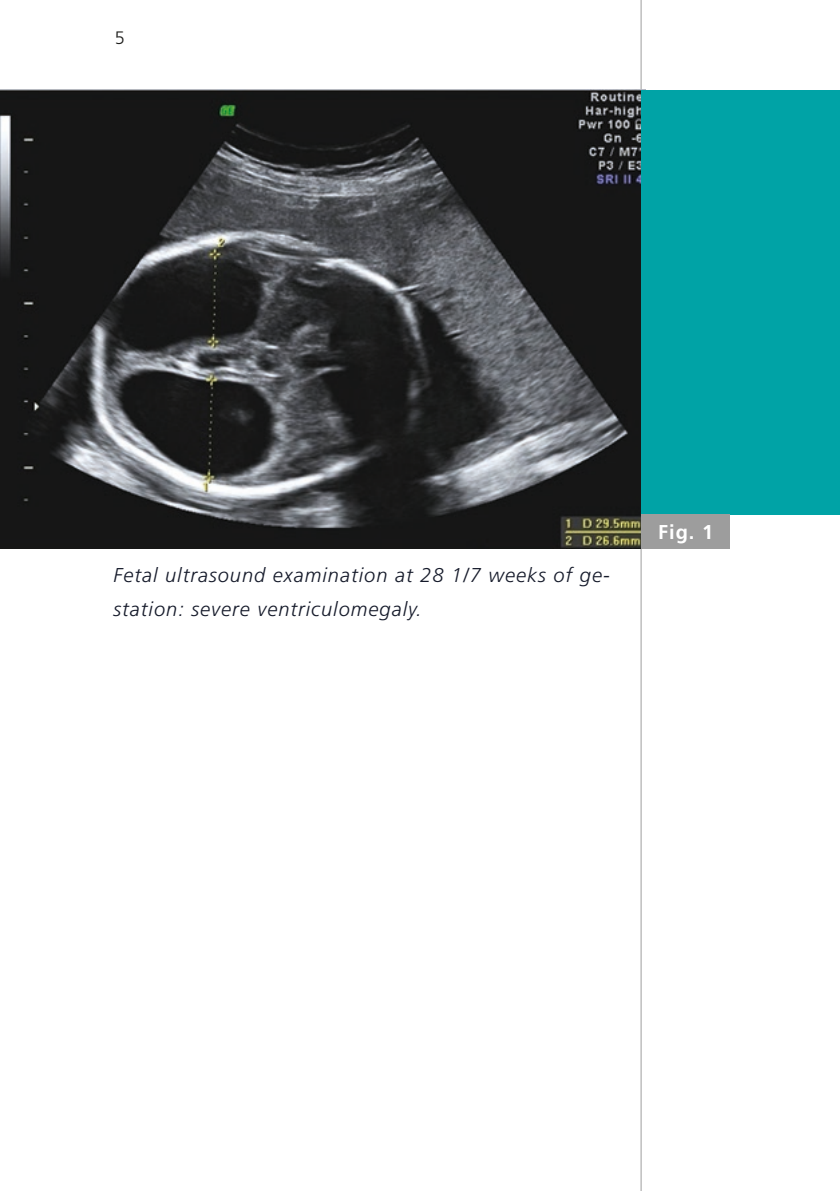
<style>
.page{position:relative;width:840px;height:1191px;background:#fff}
.page>*{position:absolute;margin:0;border:0;box-sizing:border-box;transform-origin:0 0}
.t1{font:italic 300 20px/34px "Frutiger LT Std";letter-spacing:.05em;color:#161b2b}
.t2{font:700 20px "Frutiger LT Std";color:#fff}
.t3{font:300 18px "Frutiger LT Std";color:#1d1d1b}
</style>
<div class="page">
<hr style="left:640px;top:0;width:1px;height:1191px;background:#9d9d9d">
<img style="left:0;top:90px;width:641px;height:458px">
<div style="left:641px;top:90px;width:198px;height:424px;background:#00a3a6"></div>
<div style="left:641px;top:514px;width:88px;height:34px;background:#9d9d9d"></div>
<p class="t3" style="left:115px;top:28px;width:12px">5</p>
<p class="t1" style="left:113px;top:559px;width:497px">Fetal ultrasound examination at 28 1/7 weeks of ge&shy;station: severe ventriculomegaly.</p>
<p class="t2" style="left:657px;top:520px;width:57px">Fig. 1</p>
</div>
